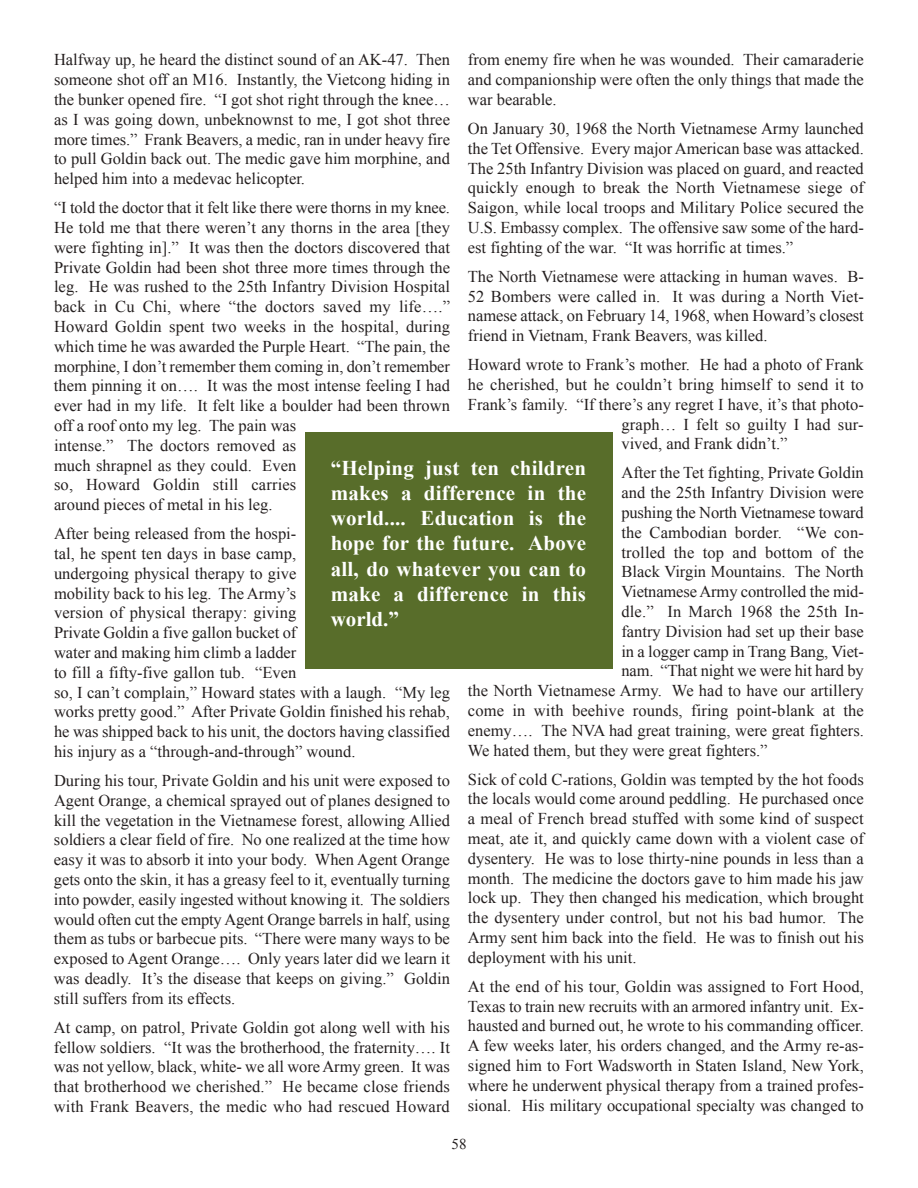
<style>
.page{position:relative;width:918px;height:1188px;background:#fff}
.page>*{position:absolute;margin:0;border:0;box-sizing:border-box;transform-origin:0 0}
.t1{font:700 21px/25.2px "Times New Roman";letter-spacing:.01em;color:#fff;text-align:justify}
.t2{font:16.5px/19.8px "Times New Roman";color:#241f1f;text-align:justify}
.t3{font:15px "Times New Roman";color:#241f1f}
</style>
<div class="page">
<div style="left:305px;top:432px;width:308px;height:236px;background:#586d2a"></div>
<p class="t2" style="left:54px;top:50px;width:398px">Halfway up, he heard the distinct sound of an AK-47. Then someone shot off an M16. Instantly, the Vietcong hiding in the bunker opened fire. “I got shot right through the knee… as I was going down, unbeknownst to me, I got shot three more times.” Frank Beavers, a medic, ran in under heavy fire to pull Goldin back out. The medic gave him morphine, and helped him into a medevac helicopter.</p>
<p class="t2" style="left:54px;top:198px;width:398px;text-align:left">“I told the doctor that it felt like there were thorns in my knee.<br>He told me that there weren’t any thorns in the area [they were fighting in].” It was then the doctors discovered that Private Goldin had been shot three more times through the leg. He was rushed to the 25th Infantry Division Hospital back in Cu Chi, where “the doctors saved my life….” Howard Goldin spent two weeks in the hospital, during which time he was awarded the Purple Heart. “The pain, the morphine, I don’t remember them coming in, don’t remember them pinning it on…. It was the most intense feeling I had ever had in my life. It felt like a boulder had been thrown off a roof onto my leg. The pain was<br>intense.” The doctors removed as<br>much shrapnel as they could. Even<br>so, Howard Goldin still carries<br>around pieces of metal in his leg.</p>
<p class="t2" style="left:54px;top:524px;width:398px;text-align:left">After being released from the hospi-<br>tal, he spent ten days in base camp,<br>undergoing physical therapy to give<br>mobility back to his leg. The Army’s<br>version of physical therapy: giving<br>Private Goldin a five gallon bucket of<br>water and making him climb a ladder<br>to fill a fifty-five gallon tub. “Even<br>so, I can’t complain,” Howard states with a laugh. “My leg works pretty good.” After Private Goldin finished his rehab, he was shipped back to his unit, the doctors having classified his injury as a “through-and-through” wound.</p>
<p class="t2" style="left:54px;top:771px;width:398px">During his tour, Private Goldin and his unit were exposed to Agent Orange, a chemical sprayed out of planes designed to kill the vegetation in the Vietnamese forest, allowing Allied soldiers a clear field of fire. No one realized at the time how easy it was to absorb it into your body. When Agent Orange gets onto the skin, it has a greasy feel to it, eventually turning into powder, easily ingested without knowing it. The soldiers would often cut the empty Agent Orange barrels in half, using them as tubs or barbecue pits. “There were many ways to be exposed to Agent Orange…. Only years later did we learn it was deadly. It’s the disease that keeps on giving.” Goldin still suffers from its effects.</p>
<p class="t2" style="left:54px;top:1017px;width:398px">At camp, on patrol, Private Goldin got along well with his fellow soldiers. “It was the brotherhood, the fraternity…. It was not yellow, black, white- we all wore Army green. It was that brotherhood we cherished.” He became close friends with Frank Beavers, the medic who had rescued Howard</p>
<p class="t2" style="left:468px;top:50px;width:398px">from enemy fire when he was wounded. Their camaraderie and companionship were often the only things that made the war bearable.</p>
<p class="t2" style="left:468px;top:119px;width:398px">On January 30, 1968 the North Vietnamese Army launched the Tet Offensive. Every major American base was attacked.<br>The 25th Infantry Division was placed on guard, and reacted quickly enough to break the North Vietnamese siege of Saigon, while local troops and Military Police secured the U.S. Embassy complex. The offensive saw some of the hard&shy;est fighting of the war. “It was horrific at times.”</p>
<p class="t2" style="left:468px;top:266px;width:398px">The North Vietnamese were attacking in human waves. B-52 Bombers were called in. It was during a North Viet&shy;namese attack, on February 14, 1968, when Howard’s closest friend in Vietnam, Frank Beavers, was killed.</p>
<p class="t2" style="left:468px;top:355px;width:398px">Howard wrote to Frank’s mother. He had a photo of Frank</p>
<p class="t2" style="left:468px;top:375px;width:398px">he cherished, but he couldn’t bring himself to send it to</p>
<p class="t2" style="left:468px;top:394px;width:398px">Frank’s family. “If there’s any regret I have, it’s that photo-</p>
<p class="t2" style="left:621px;top:414px;width:244px">graph… I felt so guilty I had sur-</p>
<p class="t2" style="left:621px;top:434px;width:168px">vived, and Frank didn’t.”</p>
<p class="t2" style="left:621px;top:463px;width:244px">After the Tet fighting, Private Goldin</p>
<p class="t2" style="left:621px;top:483px;width:244px">and the 25th Infantry Division were</p>
<p class="t2" style="left:621px;top:502px;width:244px">pushing the North Vietnamese toward</p>
<p class="t2" style="left:621px;top:522px;width:244px">the Cambodian border. “We con-</p>
<p class="t2" style="left:621px;top:542px;width:244px">trolled the top and bottom of the</p>
<p class="t2" style="left:621px;top:562px;width:244px">Black Virgin Mountains. The North</p>
<p class="t2" style="left:621px;top:582px;width:244px">Vietnamese Army controlled the mid-</p>
<p class="t2" style="left:621px;top:601px;width:244px">dle.” In March 1968 the 25th In-</p>
<p class="t2" style="left:621px;top:621px;width:244px">fantry Division had set up their base</p>
<p class="t2" style="left:621px;top:641px;width:244px">in a logger camp in Trang Bang, Viet-</p>
<p class="t2" style="left:621px;top:661px;width:244px">nam. “That night we were hit hard by</p>
<p class="t2" style="left:468px;top:681px;width:398px">the North Vietnamese Army. We had to have our artillery</p>
<p class="t2" style="left:468px;top:700px;width:398px">come in with beehive rounds, firing point-blank at the</p>
<p class="t2" style="left:468px;top:720px;width:398px">enemy…. The NVA had great training, were great fighters.</p>
<p class="t2" style="left:468px;top:740px;width:301px">We hated them, but they were great fighters.”</p>
<p class="t2" style="left:468px;top:769px;width:398px">Sick of cold C-rations, Goldin was tempted by the hot foods the locals would come around peddling. He purchased once a meal of French bread stuffed with some kind of suspect meat, ate it, and quickly came down with a violent case of dysentery. He was to lose thirty-nine pounds in less than a month. The medicine the doctors gave to him made his jaw lock up. They then changed his medication, which brought the dysentery under control, but not his bad humor. The Army sent him back into the field. He was to finish out his deployment with his unit.</p>
<p class="t2" style="left:468px;top:976px;width:398px">At the end of his tour, Goldin was assigned to Fort Hood, Texas to train new recruits with an armored infantry unit. Ex&shy;hausted and burned out, he wrote to his commanding officer.<br>A few weeks later, his orders changed, and the Army re-as&shy;signed him to Fort Wadsworth in Staten Island, New York, where he underwent physical therapy from a trained profes&shy;sional. His military occupational specialty was changed to</p>
<p class="t1" style="left:331px;top:455px;width:257px">“Helping just ten children makes a difference in the world.... Education is the hope for the future. Above all, do whatever you can to make a difference in this world.”</p>
<p class="t3" style="left:452px;top:1136px;width:16px">58</p>
</div>
